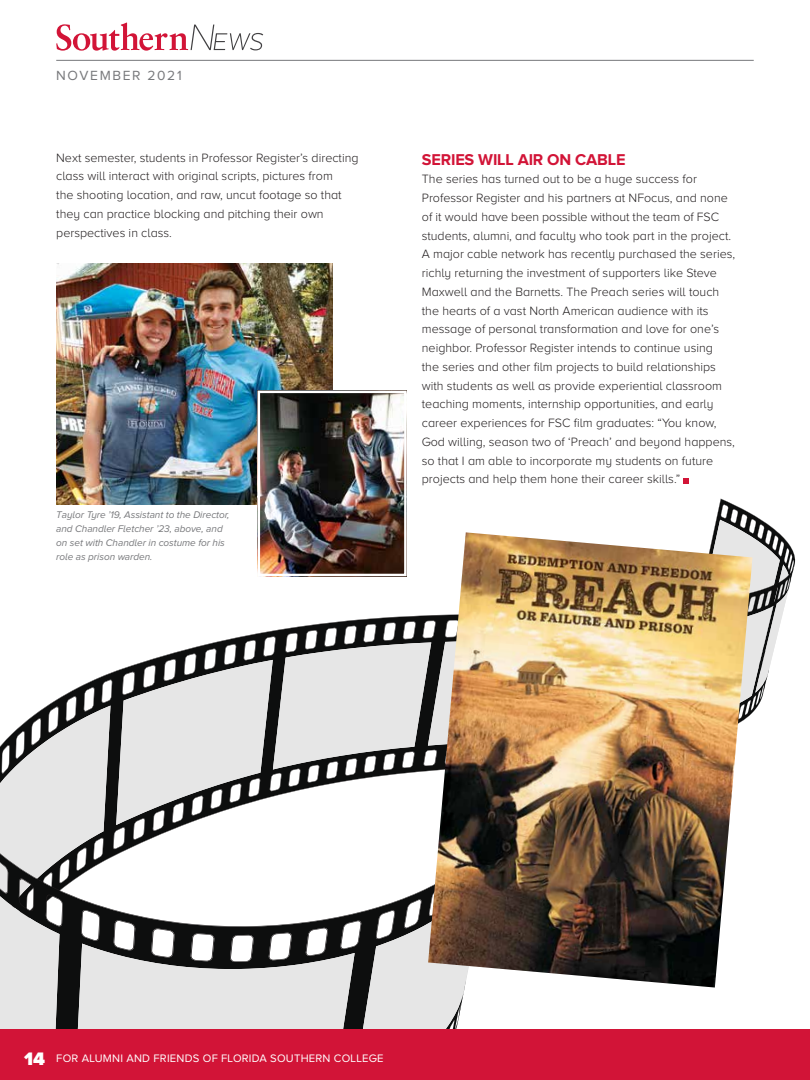
<style>
.page{position:relative;width:810px;height:1080px;background:#fff}
.page>*{position:absolute;margin:0;border:0;box-sizing:border-box;transform-origin:0 0}
.t1{font:700 16.25px "Proxima Nova A";letter-spacing:-.01em;color:#d21437}
.t2{font:13.75px "Proxima Nova A";letter-spacing:.12em;color:#77787b}
.t3{font:300 12.5px/18.8px "Proxima Nova A";color:#231f20}
.t4{font:11.25px "Proxima Nova A";letter-spacing:.02em;color:#fff}
.t5{font:italic 10px/13.8px "Proxima Nova A";letter-spacing:-.005em;color:#77787b}
.s1{font-weight:900;font-size:18.75px}
</style>
<div class="page">
<svg style="left:713px;top:499px;width:82px;height:214px"></svg>
<svg style="left:684px;top:478px;width:5px;height:5px"></svg>
<img style="left:56px;top:263px;width:276px;height:242px">
<img style="left:261px;top:394px;width:143px;height:174px">
<div style="left:258px;top:391px;width:149px;height:185px;border:2px solid #fff"></div>
<svg style="left:257px;top:568px;width:171px;height:64px"></svg>
<svg style="left:0;top:632px;width:465px;height:397px"></svg>
<img style="left:428px;top:532px;width:324px;height:456px">
<div style="left:0;top:1029px;width:810px;height:51px;background:#d21437"></div>
<hr style="left:56px;top:60px;width:698px;height:1px;background:#77787b">
<svg style="left:56px;top:22px;width:207px;height:29px"></svg>
<p class="t2" style="left:56px;top:68px;width:127px">NOVEMBER 2021</p>
<p class="t3" style="left:56px;top:148px;width:304px">Next semester, students in Professor Register’s directing class will interact with original scripts, pictures from<br>the shooting location, and raw, uncut footage so that they can practice blocking and pitching their own perspectives in class.</p>
<h1 class="t1" style="left:422px;top:150px;width:205px">SERIES WILL AIR ON CABLE</h1>
<p class="t3" style="left:422px;top:170px;width:315px">The series has turned out to be a huge success for Professor Register and his partners at NFocus, and none of it would have been possible without the team of FSC students, alumni, and faculty who took part in the project.<br>A major cable network has recently purchased the series, richly returning the investment of supporters like Steve Maxwell and the Barnetts. The Preach series will touch the hearts of a vast North American audience with its message of personal transformation and love for one’s neighbor. Professor Register intends to continue using<br>the series and other film projects to build relationships with students as well as provide experiential classroom teaching moments, internship opportunities, and early career experiences for FSC film graduates: “You know, God willing, season two of ‘Preach’ and beyond happens, so that I am able to incorporate my students on future projects and help them hone their career skills.”</p>
<p class="t5" style="left:56px;top:508px;width:175px">Taylor Tyre ’19, Assistant to the Director, and Chandler Fletcher ’23, above, and on set with Chandler in costume for his role as prison warden.</p>
<p class="t4" style="left:24px;top:1052px;width:361px"><span class="s1">14</span> FOR ALUMNI AND FRIENDS OF FLORIDA SOUTHERN COLLEGE</p>
</div>
